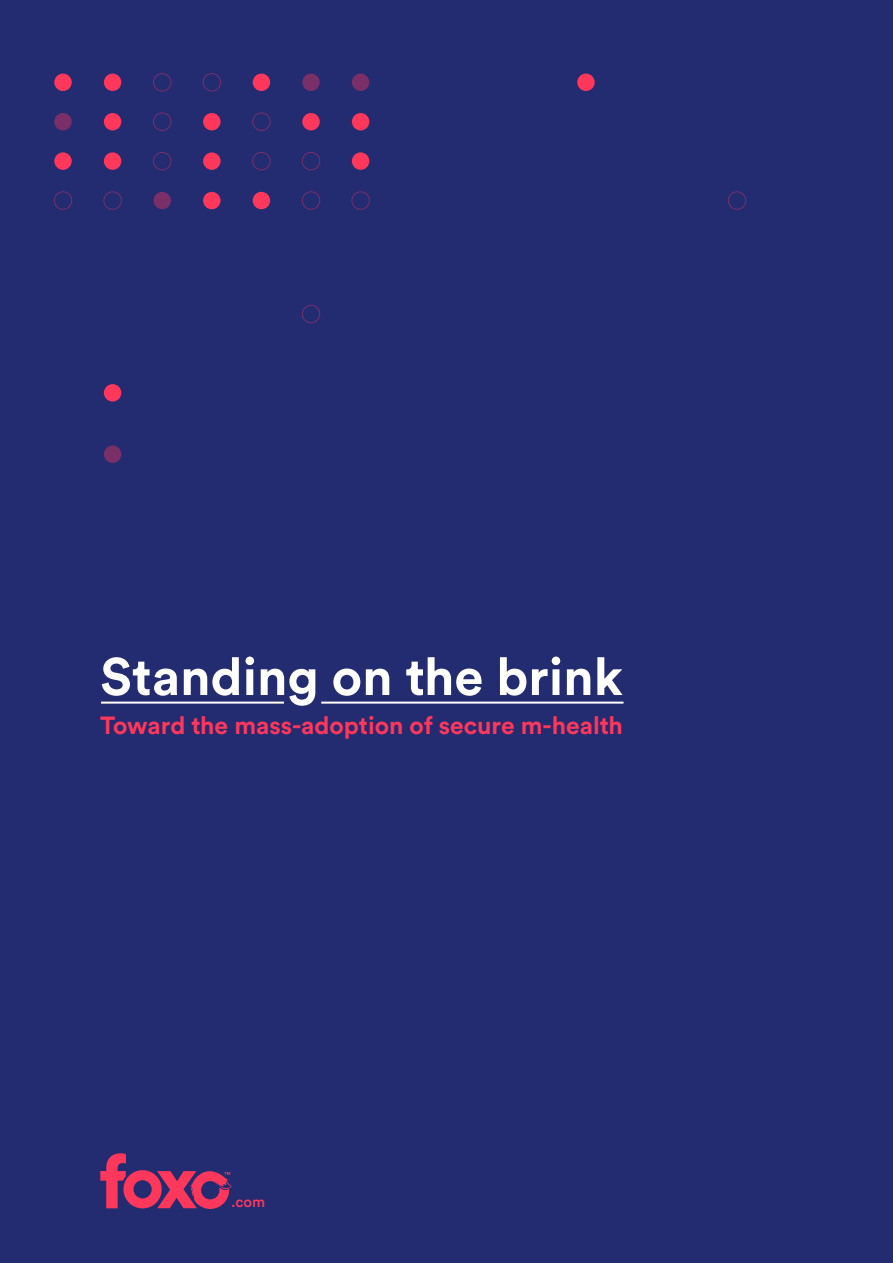
<style>
.page{position:relative;width:893px;height:1263px;background:#232b71}
.page>*{position:absolute;margin:0;border:0;box-sizing:border-box;transform-origin:0 0}
.t1{font:700 52.2px "Circular Std";color:#fff}
.t2{font:700 24.6px "Circular Std";color:#ff375b}
.t3{font:500 15px "Circular Std";color:#ff375b}
</style>
<div class="page">
<div style="left:54px;top:74px;width:18px;height:17px;background:#ff375b;border-radius:50%"></div>
<div style="left:104px;top:74px;width:17px;height:17px;background:#ff375b;border-radius:50%"></div>
<div style="left:253px;top:74px;width:17px;height:17px;background:#ff375b;border-radius:50%"></div>
<div style="left:577px;top:74px;width:18px;height:17px;background:#ff375b;border-radius:50%"></div>
<div style="left:104px;top:113px;width:17px;height:17px;background:#ff375b;border-radius:50%"></div>
<div style="left:104px;top:384px;width:17px;height:18px;background:#ff375b;border-radius:50%"></div>
<div style="left:203px;top:113px;width:18px;height:17px;background:#ff375b;border-radius:50%"></div>
<div style="left:302px;top:113px;width:18px;height:17px;background:#ff375b;border-radius:50%"></div>
<div style="left:352px;top:113px;width:17px;height:17px;background:#ff375b;border-radius:50%"></div>
<div style="left:54px;top:152px;width:18px;height:18px;background:#ff375b;border-radius:50%"></div>
<div style="left:104px;top:152px;width:17px;height:18px;background:#ff375b;border-radius:50%"></div>
<div style="left:203px;top:152px;width:18px;height:18px;background:#ff375b;border-radius:50%"></div>
<div style="left:352px;top:152px;width:17px;height:18px;background:#ff375b;border-radius:50%"></div>
<div style="left:203px;top:192px;width:18px;height:17px;background:#ff375b;border-radius:50%"></div>
<div style="left:253px;top:192px;width:17px;height:17px;background:#ff375b;border-radius:50%"></div>
<div style="left:153px;top:73px;width:18px;height:18px;border:1px solid #ff375b;border-radius:50%"></div>
<div style="left:203px;top:73px;width:18px;height:18px;border:1px solid #ff375b;border-radius:50%"></div>
<div style="left:153px;top:113px;width:18px;height:18px;border:1px solid #ff375b;border-radius:50%"></div>
<div style="left:252px;top:113px;width:18px;height:18px;border:1px solid #ff375b;border-radius:50%"></div>
<div style="left:153px;top:152px;width:18px;height:18px;border:1px solid #ff375b;border-radius:50%"></div>
<div style="left:252px;top:152px;width:18px;height:18px;border:1px solid #ff375b;border-radius:50%"></div>
<div style="left:302px;top:152px;width:18px;height:18px;border:1px solid #ff375b;border-radius:50%"></div>
<div style="left:54px;top:192px;width:18px;height:18px;border:1px solid #ff375b;border-radius:50%"></div>
<div style="left:104px;top:192px;width:18px;height:18px;border:1px solid #ff375b;border-radius:50%"></div>
<div style="left:352px;top:192px;width:18px;height:18px;border:1px solid #ff375b;border-radius:50%"></div>
<div style="left:302px;top:192px;width:18px;height:18px;border:1px solid #ff375b;border-radius:50%"></div>
<div style="left:302px;top:305px;width:18px;height:18px;border:1px solid #ff375b;border-radius:50%"></div>
<div style="left:728px;top:192px;width:18px;height:18px;border:1px solid #ff375b;border-radius:50%"></div>
<div style="left:352px;top:74px;width:17px;height:17px;background:#7a2f68;border-radius:50%"></div>
<div style="left:54px;top:113px;width:18px;height:17px;background:#7a2f68;border-radius:50%"></div>
<div style="left:302px;top:74px;width:18px;height:17px;background:#7a2f68;border-radius:50%"></div>
<div style="left:153px;top:192px;width:18px;height:17px;background:#7a2f68;border-radius:50%"></div>
<div style="left:104px;top:445px;width:17px;height:18px;background:#7a2f68;border-radius:50%"></div>
<hr style="left:101px;top:702px;width:183px;height:2px;background:#fff">
<hr style="left:321px;top:702px;width:302px;height:2px;background:#fff">
<svg style="left:100px;top:1153px;width:132px;height:56px"></svg>
<h1 class="t1" style="left:100px;top:643px;width:524px">Standing on the brink</h1>
<p class="t2" style="left:100px;top:710px;width:524px">Toward the mass-adoption of secure m-health</p>
<p class="t3" style="left:231px;top:1192px;width:36px">.com</p>
</div>
